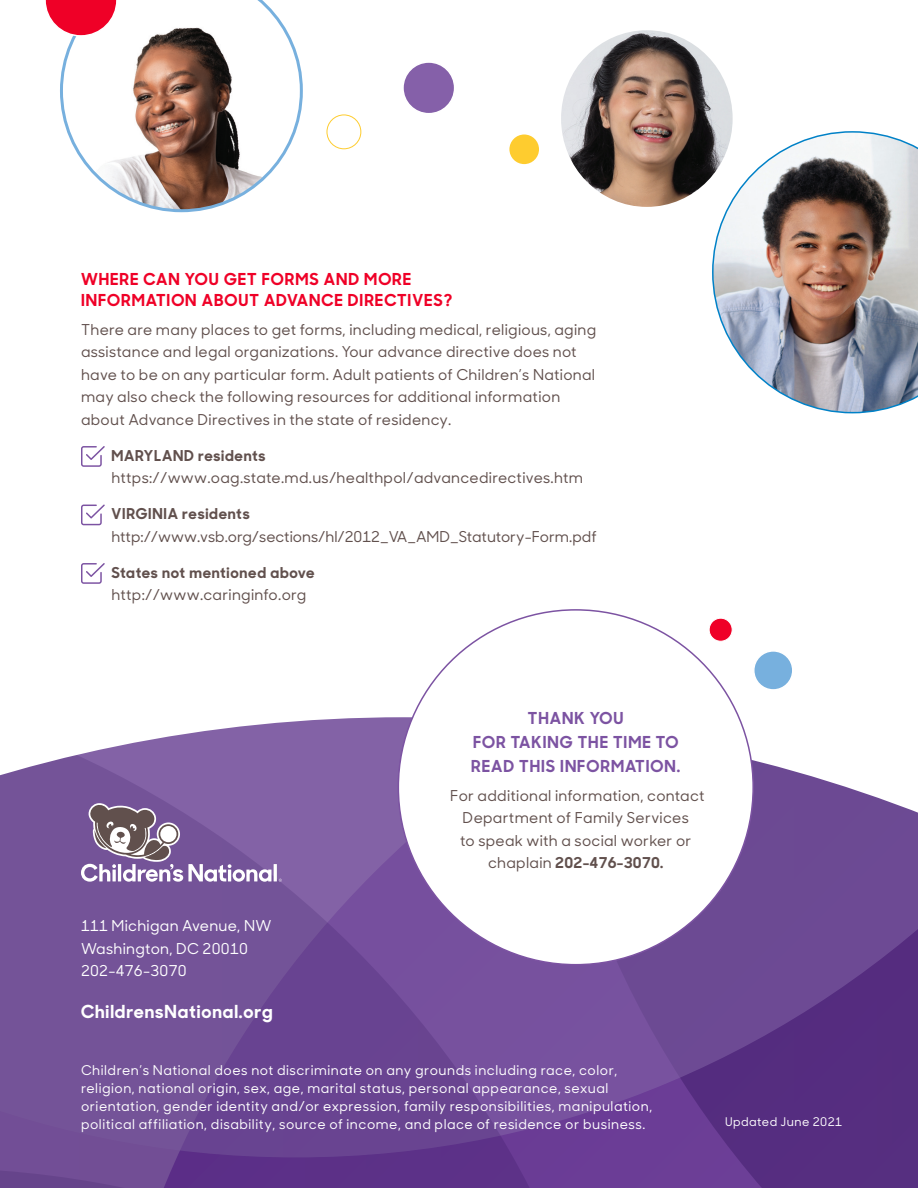
<style>
.page{position:relative;width:918px;height:1188px;background:#fff}
.page>*{position:absolute;margin:0;border:0;box-sizing:border-box;transform-origin:0 0}
.t1{font:700 18px "Sharp Sans Display No 1";letter-spacing:.05em;color:#fff}
.t2{font:700 16.5px/21px "Sharp Sans Display No 1";letter-spacing:.06em;color:#ef0027}
.t3{font:700 16.5px/24px "Sharp Sans Display No 1";letter-spacing:.06em;color:#7c53a2;text-align:center}
.t4{font:500 15px/22.5px "Sharp Sans Display No 1";letter-spacing:.02em;color:#61504d}
.t5{font:500 15px/22.5px "Sharp Sans Display No 1";color:#61504d}
.t6{font:500 15px/22.5px "Sharp Sans Display No 1";letter-spacing:.02em;color:#fff}
.t7{font:500 13.5px/18px "Sharp Sans Display No 1";letter-spacing:.04em;color:#fff}
.t8{font:500 12px "Sharp Sans Display No 1";letter-spacing:.04em;color:#fff}
.s1{font-weight:700}
</style>
<div class="page">
<svg style="left:0;top:714px;width:918px;height:474px;background:#76549b"></svg>
<div style="left:398px;top:610px;width:355px;height:355px;background:#fff;border-radius:50%"></div>
<svg style="left:81px;top:446px;width:24px;height:21px"></svg>
<svg style="left:81px;top:504px;width:24px;height:21px"></svg>
<svg style="left:81px;top:563px;width:24px;height:21px"></svg>
<svg style="left:81px;top:803px;width:201px;height:79px;background:#8d75a3"></svg>
<svg style="left:60px;top:0;width:243px;height:212px"></svg>
<img style="left:561px;top:30px;width:172px;height:177px">
<img style="left:712px;top:131px;width:206px;height:282px">
<div style="left:403px;top:62px;width:52px;height:52px;background:#8560a9;border-radius:50%"></div>
<div style="left:402px;top:61px;width:53px;height:53px;border:2px solid #fff;border-radius:50%"></div>
<div style="left:326px;top:114px;width:35px;height:35px;border:1px solid #fecc2f;border-radius:50%"></div>
<svg style="left:45px;top:0;width:73px;height:37px"></svg>
<div style="left:754px;top:651px;width:39px;height:39px;background:#77b0de;border-radius:50%"></div>
<div style="left:753px;top:650px;width:41px;height:41px;border:2px solid #fff;border-radius:50%"></div>
<div style="left:709px;top:618px;width:23px;height:23px;background:#ef0027;border-radius:50%"></div>
<div style="left:709px;top:618px;width:24px;height:24px;border:1px solid #fff;border-radius:50%"></div>
<div style="left:509px;top:134px;width:31px;height:31px;background:#fecc2f;border-radius:50%"></div>
<div style="left:508px;top:133px;width:33px;height:33px;border:2px solid #fff;border-radius:50%"></div>
<p class="t2" style="left:81px;top:267px;width:373px">WHERE CAN YOU GET FORMS AND MORE<br>INFORMATION ABOUT ADVANCE DIRECTIVES?</p>
<p class="t4" style="left:81px;top:318px;width:517px">There are many places to get forms, including medical, religious, aging assistance and legal organizations. Your advance directive does not have to be on any particular form. Adult patients of Children’s National may also check the following resources for additional information about Advance Directives in the state of residency.</p>
<p class="t4" style="left:112px;top:444px;width:473px"><span class="s1">MARYLAND residents </span>https://www.oag.state.md.us/healthpol/advancedirectives.htm</p>
<p class="t5" style="left:112px;top:502px;width:487px"><span class="s1">VIRGINIA residents </span>http://www.vsb.org/sections/hl/2012_VA_AMD_Statutory-Form.pdf</p>
<p class="t4" style="left:112px;top:561px;width:205px"><span class="s1">States not mentioned above </span>http://www.caringinfo.org</p>
<p class="t6" style="left:81px;top:914px;width:192px">111 Michigan Avenue, NW<br>Washington, DC 20010<br>202-476-3070</p>
<p class="t1" style="left:81px;top:996px;width:193px">ChildrensNational.org</p>
<p class="t3" style="left:471px;top:704px;width:211px">THANK YOU<br>FOR TAKING THE TIME TO<br>READ THIS INFORMATION.</p>
<p class="t4" style="left:450px;top:783px;width:256px;text-align:center">For additional information, contact<br>Department of Family Services<br>to speak with a social worker or chaplain <span class="s1">202-476-3070.</span></p>
<p class="t7" style="left:81px;top:1060px;width:573px">Children’s National does not discriminate on any grounds including race, color, religion, national origin, sex, age, marital status, personal appearance, sexual orientation, gender identity and/or expression, family responsibilities, manipulation, political affiliation, disability, source of income, and place of residence or business.</p>
<p class="t8" style="left:725px;top:1113px;width:119px">Updated June 2021</p>
</div>
